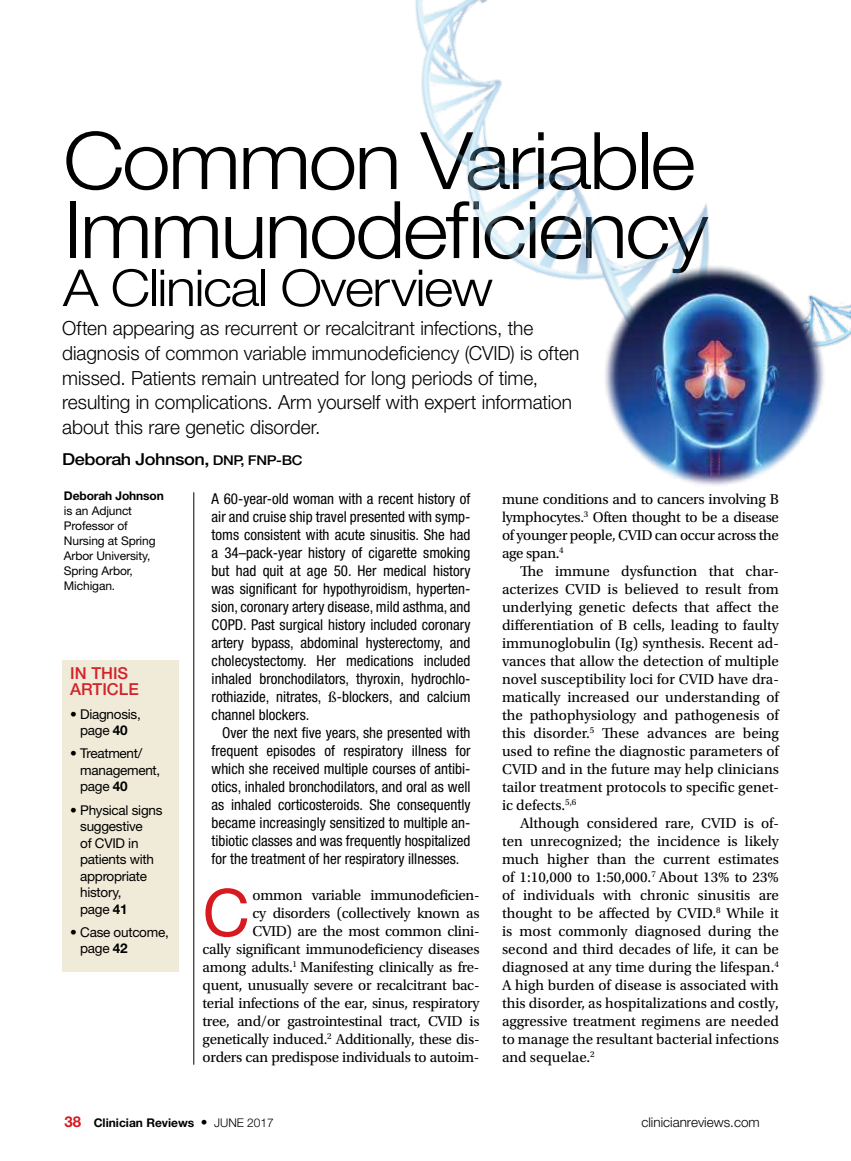
<style>
.page{position:relative;width:851px;height:1161px;background:#fff}
.page>*{position:absolute;margin:0;border:0;box-sizing:border-box;transform-origin:0 0}
.t1{font:300 79.5px/69px "Helvetica Neue LT Std";letter-spacing:-.03em;color:#000;scale:1.1 1}
.t2{font:65.4px "Helvetica Neue LT Std";color:#d71920}
.t3{font:300 51px "Helvetica Neue LT Std";letter-spacing:-.03em;color:#000;scale:1.1 1}
.t4{font:300 19.5px/24.8px "Helvetica Neue LT Std";color:#000}
.t5{font:500 16.5px "Helvetica Neue LT Std";letter-spacing:-.025em;color:#000;scale:1.1 1}
.t6{font:500 16.5px/16.5px "Helvetica Neue LT Std";color:#d2232a}
.t7{font:15px/18px "Utopia Std";letter-spacing:-.02em;color:#000;text-align:justify}
.t8{font:condensed 15px/18px "Helvetica Neue LT Std";color:#000;text-align:justify}
.t9{font:13.5px/16.5px "Helvetica Neue LT Std";letter-spacing:-.02em;color:#000}
.t10{font:300 13.5px "Helvetica Neue LT Std";color:#000}
.t11{font:12px/15px "Helvetica Neue LT Std";letter-spacing:-.01em;color:#000}
.t12{font:700 12px "Helvetica Neue LT Std";color:#000}
.s1{font-size:13.5px}
.s2{font-weight:700}
.s3{font-family:"Utopia Std";font-stretch:normal}
.s4{font-size:15px;color:#d71920}
.s5{font-weight:400;font-stretch:condensed;font-size:13.5px}
.s6{font-weight:300}
</style>
<div class="page">
<hr style="left:193px;top:492px;width:1px;height:573px;background:#000">
<img style="left:415px;top:0;width:287px;height:311px">
<img style="left:702px;top:204px;width:148px;height:144px">
<div style="left:63px;top:660px;width:116px;height:312px;background:#f0ead8"></div>
<img style="left:600px;top:262px;width:227px;height:227px;border-radius:114px">
<h1 class="t1" style="left:63px;top:125px;width:588px">Common Variable<br>Immunodeficiency</h1>
<h3 class="t3" style="left:63px;top:257px;width:392px">A Clinical Overview</h3>
<p class="t4" style="left:62px;top:316px;width:518px">Often appearing as recurrent or recalcitrant infections, the diagnosis of common variable immunodeficiency (CVID) is often missed. Patients remain untreated for long periods of time, resulting in complications. Arm yourself with expert information about this rare genetic disorder.</p>
<p class="t5" style="left:62px;top:449px;width:220px">Deborah Johnson, <span class="s1">DNP, FNP-BC</span></p>
<p class="t12" style="left:64px;top:488px;width:101px">Deborah Johnson</p>
<p class="t11" style="left:64px;top:503px;width:93px">is an Adjunct<br>Professor of<br>Nursing at Spring<br>Arbor University,<br>Spring Arbor,<br>Michigan.</p>
<p class="t6" style="left:70px;top:665px;width:70px">IN THIS<br>ARTICLE</p>
<p class="t9" style="left:70px;top:705px;width:72px;text-align:center">• Diagnosis, page <span class="s2">40</span></p>
<p class="t9" style="left:80px;top:745px;width:82px;text-indent:-10px">• Treatment/ management, page <span class="s2">40</span></p>
<p class="t9" style="left:80px;top:801px;width:84px;text-indent:-10px">• Physical signs suggestive<br>of CVID in patients with appropriate history,<br>page <span class="s2">41</span></p>
<p class="t9" style="left:80px;top:924px;width:90px;text-indent:-10px">• Case outcome, page <span class="s2">42</span></p>
<p class="t8" style="left:212px;top:490px;width:260px">A 60-year-old woman with a recent history of air and cruise ship travel presented with symp&shy;toms consistent with acute sinusitis. She had a 34–pack-year history of cigarette smoking but had quit at age 50. Her medical history was significant for hypothyroidism, hyperten&shy;sion, coronary artery disease, mild asthma, and COPD. Past surgical history included coronary artery bypass, abdominal hysterectomy, and cholecystectomy. Her medications included inhaled bronchodilators, thyroxin, hydrochlo&shy;rothiazide, nitrates, <span class="s3">ß</span>-blockers, and calcium channel blockers.</p>
<p class="t8" style="left:212px;top:724px;width:260px;text-indent:10px">Over the next five years, she presented with frequent episodes of respiratory illness for which she received multiple courses of antibi&shy;otics, inhaled bronchodilators, and oral as well as inhaled corticosteroids. She consequently became increasingly sensitized to multiple an&shy;tibiotic classes and was frequently hospitalized for the treatment of her respiratory illnesses.</p>
<h2 class="t2" style="left:202px;top:874px;width:49px">C</h2>
<p class="t7" style="left:202px;top:886px;width:278px;text-align:right">ommon variable immunodeficien-<br>cy disorders (collectively known as<br>CVID) are the most common clini-<br>cally significant immunodeficiency diseases among adults.<sup>1</sup> Manifesting clinically as fre&shy;quent, unusually severe or recalcitrant bac&shy;terial infections of the ear, sinus, respiratory tree, and/or gastrointestinal tract, CVID is genetically induced.<sup>2</sup> Additionally, these dis&shy;orders can predispose individuals to autoim-</p>
<p class="t12" style="left:64px;top:1115px;width:211px"><span class="s4">38</span> Clinician Reviews <span class="s5">•</span> <span class="s6">JUNE 2017</span></p>
<p class="t7" style="left:502px;top:490px;width:278px">mune conditions and to cancers involving B lymphocytes.<sup>3</sup> Often thought to be a disease of younger people, CVID can occur across the age span.<sup>4</sup></p>
<p class="t7" style="left:502px;top:562px;width:278px;text-indent:18px">The immune dysfunction that char&shy;acterizes CVID is believed to result from underlying genetic defects that affect the differentiation of B cells, leading to faulty immunoglobulin (Ig) synthesis. Recent ad&shy;vances that allow the detection of multiple novel susceptibility loci for CVID have dra&shy;matically increased our understanding of the pathophysiology and pathogenesis of this disorder.<sup>5</sup> These advances are being used to refine the diagnostic parameters of CVID and in the future may help clinicians tailor treatment protocols to specific genet&shy;ic defects.<sup>5,6</sup></p>
<p class="t7" style="left:502px;top:814px;width:278px;text-indent:18px">Although considered rare, CVID is of&shy;ten unrecognized; the incidence is likely much higher than the current estimates of 1:10,000 to 1:50,000.<sup>7</sup> About 13% to 23% of individuals with chronic sinusitis are thought to be affected by CVID.<sup>8</sup> While it is most commonly diagnosed during the second and third decades of life, it can be diagnosed at any time during the lifespan.<sup>4<br></sup>A high burden of disease is associated with this disorder, as hospitalizations and costly, aggressive treatment regimens are needed to manage the resultant bacterial infections and sequelae.<sup>2</sup></p>
<p class="t10" style="left:641px;top:1114px;width:120px">clinicianreviews.com</p>
</div>
